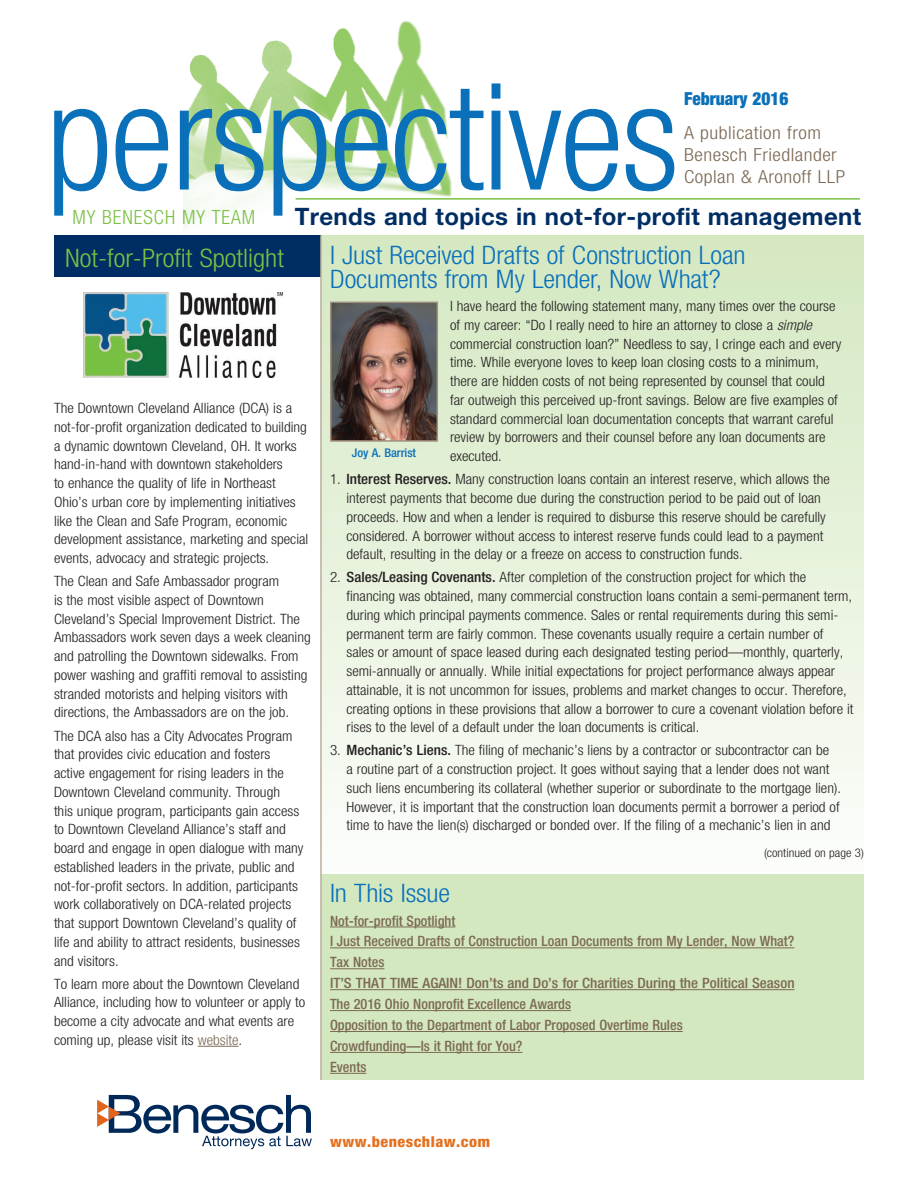
<style>
.page{position:relative;width:918px;height:1188px;background:#fff}
.page>*{position:absolute;margin:0;border:0;box-sizing:border-box;transform-origin:0 0}
.t1{font:300 condensed 148.5px "Helvetica Neue";letter-spacing:-.015em;color:#0970b9}
.t2{font:300 condensed 25.5px/24px "Helvetica Neue";letter-spacing:-.005em;color:#0970b9;scale:1.07 1}
.t3{font:300 condensed 25.5px "Helvetica Neue";color:#79c142;scale:1.07 1}
.t4{font:700 24px "Helvetica Neue";letter-spacing:.015em;color:#002e64}
.t5{font:300 condensed 19.5px "Helvetica Neue";letter-spacing:.05em;color:#79c142}
.t6{font:300 condensed 18px/21.6px "Helvetica Neue";letter-spacing:.025em;color:#7c6954;scale:1.1 1}
.t7{font:900 condensed 18px "Helvetica Neue";color:#0970b9;scale:.96 1}
.t8{font:800 condensed 15px "Helvetica Neue";letter-spacing:.03em;color:#e4701e;scale:1.07 1}
.t9{font:300 condensed 14.25px/18.8px "Helvetica Neue";color:#231f20;scale:1.06 1}
.t10{font:500 condensed 14.25px/20.9px "Helvetica Neue";color:#7c6954}
.t11{font:300 condensed 12px "Helvetica Neue";color:#231f20;scale:1.07 1}
.t12{font:500 condensed 12px "Helvetica Neue";letter-spacing:-.005em;color:#0970b9;scale:1.05 1}
.s1{color:#7c6954}
.s2{font-style:italic}
.s3{font-weight:500}
</style>
<div class="page">
<div style="left:321px;top:235px;width:543px;height:661px;background:linear-gradient(to bottom,#d3e7c0,#fdfefd)"></div>
<div style="left:321px;top:874px;width:543px;height:206px;background:#d4e8c0"></div>
<hr style="left:330px;top:927px;width:125px;height:1px;background:#7c6954">
<hr style="left:330px;top:948px;width:464px;height:1px;background:#7c6954">
<hr style="left:330px;top:968px;width:54px;height:1px;background:#7c6954">
<hr style="left:330px;top:989px;width:465px;height:1px;background:#7c6954">
<hr style="left:330px;top:1010px;width:241px;height:1px;background:#7c6954">
<hr style="left:330px;top:1031px;width:353px;height:1px;background:#7c6954">
<hr style="left:330px;top:1052px;width:193px;height:1px;background:#7c6954">
<hr style="left:330px;top:1073px;width:36px;height:1px;background:#7c6954">
<img style="left:184px;top:21px;width:268px;height:208px">
<div style="left:54px;top:235px;width:267px;height:42px;background:#002e64"></div>
<svg style="left:97px;top:1095px;width:215px;height:54px"></svg>
<hr style="left:296px;top:198px;width:564px;height:2px;background:#79c142">
<hr style="left:320px;top:235px;width:2px;height:845px;background:#bbad9d">
<hr style="left:198px;top:1046px;width:41px;height:1px;background:#7c6954">
<img style="left:333px;top:305px;width:102px;height:134px">
<div style="left:330px;top:302px;width:108px;height:140px;border:2px solid #a0907e"></div>
<img style="left:83px;top:293px;width:200px;height:85px">
<h1 class="t1" style="left:46px;top:52px;width:634px">perspectives</h1>
<p class="t7" style="left:684px;top:87px;width:110px">February 2016</p>
<p class="t6" style="left:684px;top:122px;width:148px">A publication from<br>Benesch Friedlander<br>Coplan &amp; Aronoff LLP</p>
<h3 class="t4" style="left:295px;top:202px;width:568px">Trends and topics in not-for-profit management</h3>
<h3 class="t5" style="left:73px;top:206px;width:184px">MY BENESCH MY TEAM</h3>
<h2 class="t3" style="left:65px;top:243px;width:206px">Not-for-Profit Spotlight</h2>
<p class="t9" style="left:54px;top:399px;width:242px">The Downtown Cleveland Alliance (DCA) is a not-for-profit organization dedicated to building a dynamic downtown Cleveland, OH. It works hand-in-hand with downtown stakeholders<br>to enhance the quality of life in Northeast Ohio’s urban core by implementing initiatives like the Clean and Safe Program, economic development assistance, marketing and special events, advocacy and strategic projects.</p>
<p class="t9" style="left:54px;top:572px;width:244px">The Clean and Safe Ambassador program<br>is the most visible aspect of Downtown Cleveland’s Special Improvement District. The Ambassadors work seven days a week cleaning and patrolling the Downtown sidewalks. From power washing and graffiti removal to assisting stranded motorists and helping visitors with directions, the Ambassadors are on the job.</p>
<p class="t9" style="left:54px;top:726px;width:237px">The DCA also has a City Advocates Program that provides civic education and fosters active engagement for rising leaders in the Downtown Cleveland community. Through<br>this unique program, participants gain access to Downtown Cleveland Alliance’s staff and board and engage in open dialogue with many established leaders in the private, public and not-for-profit sectors. In addition, participants work collaboratively on DCA-related projects that support Downtown Cleveland’s quality of life and ability to attract residents, businesses and visitors.</p>
<p class="t9" style="left:54px;top:974px;width:238px">To learn more about the Downtown Cleveland Alliance, including how to volunteer or apply to become a city advocate and what events are coming up, please visit its <span class="s1">website</span>.</p>
<h2 class="t2" style="left:330px;top:243px;width:390px">I Just Received Drafts of Construction Loan<br>Documents from My Lender, Now What?</h2>
<p class="t9" style="left:450px;top:297px;width:371px">I have heard the following statement many, many times over the course of my career: “Do I really need to hire an attorney to close a <span class="s2">simple </span>commercial construction loan?” Needless to say, I cringe each and every time. While everyone loves to keep loan closing costs to a minimum, there are hidden costs of not being represented by counsel that could far outweigh this perceived up-front savings. Below are five examples of standard commercial loan documentation concepts that warrant careful review by borrowers and their counsel before any loan documents are executed.</p>
<p class="t9" style="left:347px;top:470px;width:458px;text-indent:-16px">1. <span class="s3">Interest Reserves.</span> Many construction loans contain an interest reserve, which allows the interest payments that become due during the construction period to be paid out of loan proceeds. How and when a lender is required to disburse this reserve should be carefully considered. A borrower without access to interest reserve funds could lead to a payment default, resulting in the delay or a freeze on access to construction funds.</p>
<p class="t9" style="left:347px;top:568px;width:480px;text-indent:-16px">2. <span class="s3">Sales/Leasing Covenants.</span> After completion of the construction project for which the financing was obtained, many commercial construction loans contain a semi-permanent term, during which principal payments commence. Sales or rental requirements during this semi&shy;permanent term are fairly common. These covenants usually require a certain number of sales or amount of space leased during each designated testing period—monthly, quarterly, semi-annually or annually. While initial expectations for project performance always appear attainable, it is not uncommon for issues, problems and market changes to occur. Therefore, creating options in these provisions that allow a borrower to cure a covenant violation before it rises to the level of a default under the loan documents is critical.</p>
<p class="t9" style="left:347px;top:741px;width:468px;text-indent:-16px">3. <span class="s3">Mechanic’s Liens.</span> The filing of mechanic’s liens by a contractor or subcontractor can be<br>a routine part of a construction project. It goes without saying that a lender does not want such liens encumbering its collateral (whether superior or subordinate to the mortgage lien).<br>However, it is important that the construction loan documents permit a borrower a period of time to have the lien(s) discharged or bonded over. If the filing of a mechanic’s lien in and</p>
<p class="t12" style="left:352px;top:445px;width:63px">Joy A. Barrist</p>
<p class="t11" style="left:764px;top:846px;width:95px">(continued on page 3)</p>
<h2 class="t2" style="left:330px;top:881px;width:114px">In This Issue</h2>
<p class="t10" style="left:330px;top:910px;width:466px">Not-for-profit Spotlight<br>I Just Received Drafts of Construction Loan Documents from My Lender, Now What?<br>Tax Notes<br>IT’S THAT TIME AGAIN! Don’ts and Do’s for Charities During the Political Season The 2016 Ohio Nonprofit Excellence Awards<br>Opposition to the Department of Labor Proposed Overtime Rules<br>Crowdfunding—Is it Right for You?<br>Events</p>
<p class="t8" style="left:330px;top:1132px;width:151px">www.beneschlaw.com</p>
</div>
